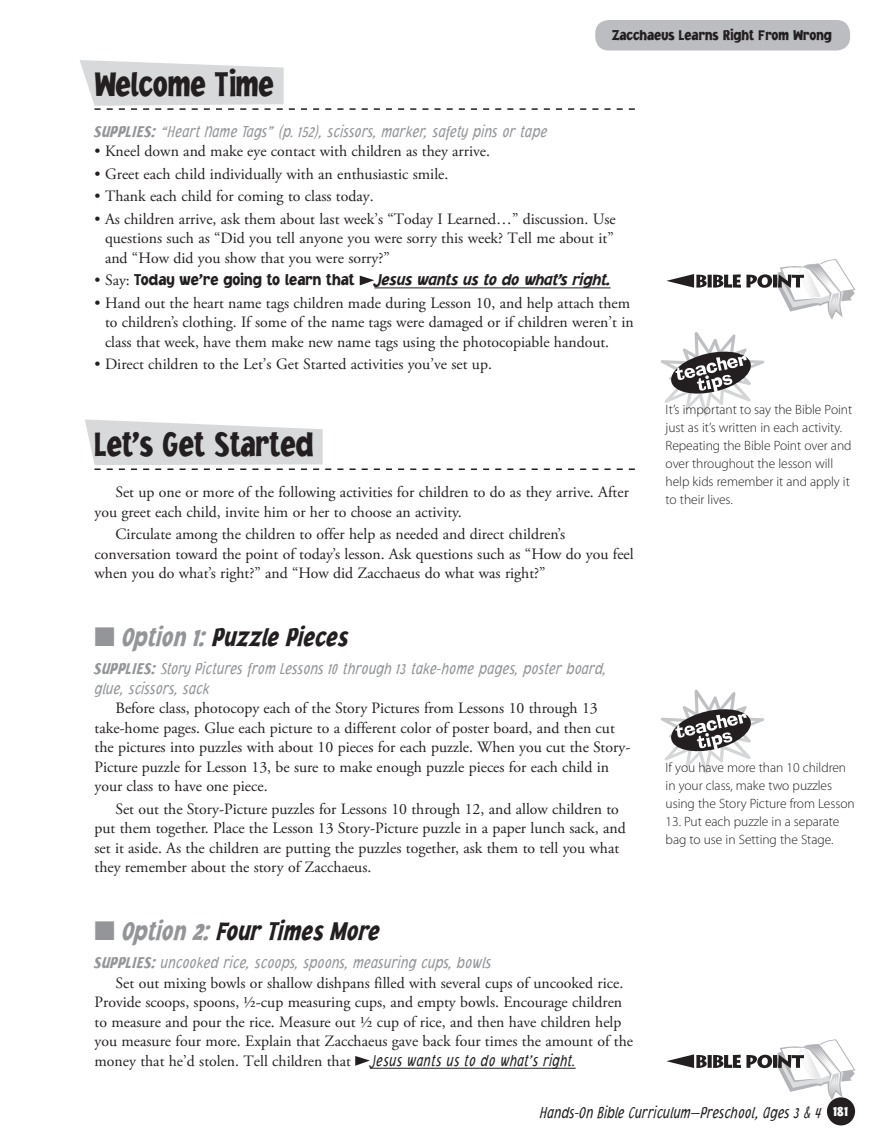
<style>
.page{position:relative;width:878px;height:1148px;background:#fff}
.page>*{position:absolute;margin:0;border:0;box-sizing:border-box;transform-origin:0 0}
.t1{font:900 36px "Jacoby Cond ICG";color:#231f20;scale:.9 1}
.t2{font:italic 900 27px "Jacoby Cond ICG";color:#231f20;scale:.9 1}
.t3{font:italic 300 16.5px/19.5px "Jacoby Cond ICG";color:#939598;scale:.95 1}
.t4{font:italic 900 16.5px "Jacoby ICG";color:#231f20;scale:.9 1}
.t5{font:italic 300 16.5px "Jacoby Cond ICG";color:#231f20;scale:.9 1}
.t6{font:15.75px/19.5px "Adobe Garamond Pro";color:#231f20}
.t7{font:900 15px "Jacoby Cond ICG";color:#231f20}
.t8{font:300 13.5px/18px "Myriad Pro";letter-spacing:-.005em;color:#231f20}
.s1{font-weight:900}
.s2{font-family:"Adobe Garamond Pro";font-weight:400;font-style:normal;font-size:15.75px}
.s3{font-style:normal}
.s4{color:#939598}
.s5{font-family:"Jacoby Cond ICG";font-weight:300;font-style:italic;font-size:16.5px}
.s6{font-weight:900;font-style:normal;font-size:15px;color:#fff}
</style>
<div class="page">
<div style="left:595px;top:20px;width:255px;height:30px;background:#bcbdc0;border-radius:14px"></div>
<div style="left:826px;top:1097px;width:29px;height:28px;background:#231f20;border-radius:50%"></div>
<svg style="left:660px;top:332px;width:104px;height:84px"></svg>
<svg style="left:80px;top:60px;width:554px;height:50px"></svg>
<hr style="left:374px;top:287px;width:236px;height:1px;background:#231f20">
<svg style="left:85px;top:419px;width:549px;height:51px"></svg>
<hr style="left:370px;top:1067px;width:205px;height:1px;background:#231f20">
<svg style="left:360px;top:276px;width:14px;height:9px"></svg>
<svg style="left:355px;top:1056px;width:15px;height:9px"></svg>
<svg style="left:666px;top:259px;width:189px;height:61px"></svg>
<svg style="left:666px;top:1039px;width:189px;height:62px"></svg>
<svg style="left:660px;top:689px;width:105px;height:85px"></svg>
<p class="t7" style="left:611px;top:25px;width:221px">Zacchaeus Learns Right From Wrong</p>
<h1 class="t1" style="left:94px;top:62px;width:201px">Welcome Time</h1>
<p class="t3" style="left:95px;top:121px;width:478px"><span class="s1">SUPPLIES:</span> “Heart Name Tags” (p. 152), scissors, marker, safety pins or tape</p>
<p class="t6" style="left:94px;top:142px;width:397px">• Kneel down and make eye contact with children as they arrive.</p>
<p class="t6" style="left:94px;top:165px;width:355px">• Greet each child individually with an enthusiastic smile.</p>
<p class="t6" style="left:94px;top:187px;width:280px">• Thank each child for coming to class today.</p>
<p class="t6" style="left:105px;top:210px;width:512px;text-indent:-10px">• As children arrive, ask them about last week’s “Today I Learned…” discussion. Use questions such as “Did you tell anyone you were sorry this week? Tell me about it” and “How did you show that you were sorry?”</p>
<p class="t4" style="left:94px;top:270px;width:575px"><span class="s2">• Say:</span> <span class="s3">Today we’re going to learn that</span> Jesus wants us to do what’s right.</p>
<p class="t6" style="left:105px;top:294px;width:530px;text-indent:-10px">• Hand out the heart name tags children made during Lesson 10, and help attach them to children’s clothing. If some of the name tags were damaged or if children weren’t in class that week, have them make new name tags using the photocopiable handout.</p>
<p class="t6" style="left:94px;top:355px;width:399px">• Direct children to the Let’s Get Started activities you’ve set up.</p>
<h1 class="t1" style="left:94px;top:422px;width:244px">Let’s Get Started</h1>
<p class="t6" style="left:95px;top:483px;width:536px;text-indent:21px">Set up one or more of the following activities for children to do as they arrive. After you greet each child, invite him or her to choose an activity.</p>
<p class="t6" style="left:95px;top:525px;width:540px;text-indent:21px">Circulate among the children to offer help as needed and direct children’s conversation toward the point of today’s lesson. Ask questions such as “How do you feel when you do what’s right?” and “How did Zacchaeus do what was right?”</p>
<h2 class="t2" style="left:94px;top:620px;width:283px"><span class="s4">■ Option 1:</span> Puzzle Pieces</h2>
<p class="t3" style="left:94px;top:658px;width:540px"><span class="s1">SUPPLIES:</span> Story Pictures from Lessons 10 through 13 take-home pages, poster board, glue, scissors, sack</p>
<p class="t6" style="left:95px;top:699px;width:537px;text-indent:21px">Before class, photocopy each of the Story Pictures from Lessons 10 through 13 take-home pages. Glue each picture to a different color of poster board, and then cut the pictures into puzzles with about 10 pieces for each puzzle. When you cut the Story-Picture puzzle for Lesson 13, be sure to make enough puzzle pieces for each child in your class to have one piece.</p>
<p class="t6" style="left:95px;top:799px;width:532px;text-indent:21px">Set out the Story-Picture puzzles for Lessons 10 through 12, and allow children to put them together. Place the Lesson 13 Story-Picture puzzle in a paper lunch sack, and set it aside. As the children are putting the puzzles together, ask them to tell you what they remember about the story of Zacchaeus.</p>
<h2 class="t2" style="left:94px;top:914px;width:319px"><span class="s4">■ Option 2:</span> Four Times More</h2>
<p class="t3" style="left:95px;top:952px;width:419px"><span class="s1">SUPPLIES:</span> uncooked rice, scoops, spoons, measuring cups, bowls</p>
<p class="t6" style="left:95px;top:973px;width:540px;text-indent:21px">Set out mixing bowls or shallow dishpans filled with several cups of uncooked rice.<br>Provide scoops, spoons, 1/2-cup measuring cups, and empty bowls. Encourage children to measure and pour the rice. Measure out 1/2 cup of rice, and then have children help you measure four more. Explain that Zacchaeus gave back four times the amount of the money that he’d stolen. Tell children that <span class="s5">Jesus wants us to do what’s right.</span></p>
<p class="t8" style="left:665px;top:401px;width:188px">It’s important to say the Bible Point just as it’s written in each activity.<br>Repeating the Bible Point over and over throughout the lesson will help kids remember it and apply it to their lives.</p>
<p class="t8" style="left:665px;top:758px;width:190px">If you have more than 10 children in your class, make two puzzles using the Story Picture from Lesson</p>
<p class="t8" style="left:665px;top:812px;width:175px">13. Put each puzzle in a separate bag to use in Setting the Stage.</p>
<p class="t5" style="left:540px;top:1102px;width:344px">Hands-On Bible Curriculum—Preschool, Ages 3 &amp; 4 <span class="s6">181</span></p>
</div>
